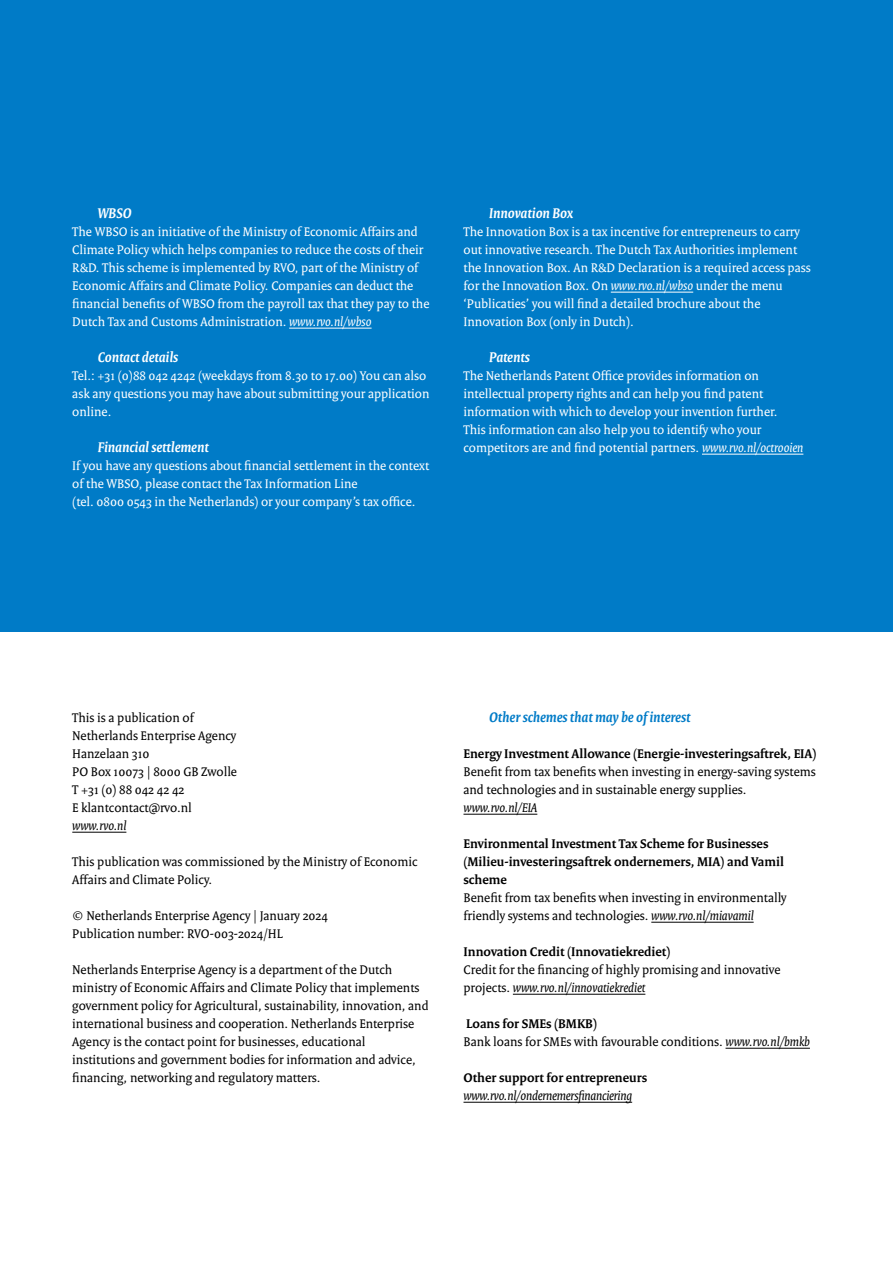
<style>
.page{position:relative;width:893px;height:1263px;background:#fff}
.page>*{position:absolute;margin:0;border:0;box-sizing:border-box;transform-origin:0 0}
.P_06_RO_Subalineakop_2{font:italic 700 15px "Rijksoverheid Serif";color:#fff}
.P_Subalinea_2_blauw{font:italic 700 15px "Rijksoverheid Serif";color:#007bc7}
.P_10_RO_Broodtekst{font:13.5px/18px "Rijksoverheid Serif";color:#fff}
.P_10_RO_Broodtekst-2{font:13.5px/18px "Rijksoverheid Serif";color:#000}
.P_10_RO_Broodtekst-3{font:700 13.5px/18px "Rijksoverheid Serif";color:#000}
.P_10_RO_Broodtekst-4{font:italic 13.5px "Rijksoverheid Serif";letter-spacing:-.01em;color:#000}
.s1{font-style:italic}
</style>
<div class="page">
<div style="left:0;top:0;width:893px;height:631px;background:#007bc7"></div>
<hr style="left:289px;top:328px;width:83px;height:1px;background:#fff">
<hr style="left:611px;top:292px;width:82px;height:1px;background:#fff">
<hr style="left:702px;top:454px;width:101px;height:1px;background:#fff">
<hr style="left:72px;top:832px;width:54px;height:1px;background:#000">
<hr style="left:463px;top:814px;width:74px;height:1px;background:#000">
<hr style="left:651px;top:922px;width:103px;height:1px;background:#000">
<hr style="left:513px;top:994px;width:132px;height:1px;background:#000">
<hr style="left:725px;top:1048px;width:85px;height:1px;background:#000">
<hr style="left:463px;top:1102px;width:169px;height:1px;background:#000">
<p class="P_06_RO_Subalineakop_2" style="left:98px;top:204px;width:35px">WBSO</p>
<p class="P_10_RO_Broodtekst" style="left:72px;top:222px;width:359px">The WBSO is an initiative of the Ministry of Economic Affairs and Climate Policy which helps companies to reduce the costs of their R&amp;D. This scheme is implemented by RVO, part of the Ministry of Economic Affairs and Climate Policy. Companies can deduct the financial benefits of WBSO from the payroll tax that they pay to the Dutch Tax and Customs Administration. <span class="s1">www.rvo.nl/wbso</span></p>
<p class="P_06_RO_Subalineakop_2" style="left:98px;top:348px;width:82px">Contact details</p>
<p class="P_10_RO_Broodtekst" style="left:72px;top:366px;width:359px">Tel.: +31 (0)88 042 4242 (weekdays from 8.30 to 17.00) You can also ask any questions you may have about submitting your application online.</p>
<p class="P_06_RO_Subalineakop_2" style="left:98px;top:438px;width:112px">Financial settlement</p>
<p class="P_10_RO_Broodtekst" style="left:72px;top:456px;width:358px">If you have any questions about financial settlement in the context of the WBSO, please contact the Tax Information Line<br>(tel. 0800 0543 in the Netherlands) or your company’s tax office.</p>
<p class="P_06_RO_Subalineakop_2" style="left:489px;top:204px;width:85px">Innovation Box</p>
<p class="P_10_RO_Broodtekst" style="left:463px;top:222px;width:349px">The Innovation Box is a tax incentive for entrepreneurs to carry out innovative research. The Dutch Tax Authorities implement the Innovation Box. An R&amp;D Declaration is a required access pass for the Innovation Box. On <span class="s1">www.rvo.nl/wbso</span> under the menu ‘Publicaties’ you will find a detailed brochure about the Innovation Box (only in Dutch).</p>
<p class="P_06_RO_Subalineakop_2" style="left:489px;top:348px;width:42px">Patents</p>
<p class="P_10_RO_Broodtekst" style="left:463px;top:366px;width:341px">The Netherlands Patent Office provides information on intellectual property rights and can help you find patent information with which to develop your invention further.<br>This information can also help you to identify who your competitors are and find potential partners. <span class="s1">www.rvo.nl/octrooien</span></p>
<p class="P_10_RO_Broodtekst-2" style="left:72px;top:708px;width:123px">This is a publication of</p>
<p class="P_10_RO_Broodtekst-2" style="left:72px;top:726px;width:166px">Netherlands Enterprise Agency</p>
<p class="P_10_RO_Broodtekst-2" style="left:72px;top:744px;width:79px">Hanzelaan 310</p>
<p class="P_10_RO_Broodtekst-2" style="left:72px;top:762px;width:166px">PO Box 10073 | 8000 GB Zwolle</p>
<p class="P_10_RO_Broodtekst-2" style="left:72px;top:780px;width:114px">T +31 (0) 88 042 42 42</p>
<p class="P_10_RO_Broodtekst-2" style="left:72px;top:798px;width:121px">E klantcontact@rvo.nl</p>
<p class="P_10_RO_Broodtekst-4" style="left:72px;top:817px;width:56px">www.rvo.nl</p>
<p class="P_10_RO_Broodtekst-2" style="left:72px;top:852px;width:347px">This publication was commissioned by the Ministry of Economic<br>Affairs and Climate Policy.</p>
<p class="P_10_RO_Broodtekst-2" style="left:72px;top:906px;width:257px">© Netherlands Enterprise Agency | January 2024</p>
<p class="P_10_RO_Broodtekst-2" style="left:72px;top:924px;width:212px">Publication number: RVO-003-2024/HL</p>
<p class="P_10_RO_Broodtekst-2" style="left:72px;top:960px;width:358px">Netherlands Enterprise Agency is a department of the Dutch ministry of Economic Affairs and Climate Policy that implements government policy for Agricultural, sustainability, innovation, and international business and cooperation. Netherlands Enterprise Agency is the contact point for businesses, educational institutions and government bodies for information and advice, financing, networking and regulatory matters.</p>
<p class="P_Subalinea_2_blauw" style="left:489px;top:708px;width:203px">Other schemes that may be of interest</p>
<p class="P_10_RO_Broodtekst-3" style="left:463px;top:744px;width:355px">Energy Investment Allowance (Energie-investeringsaftrek, EIA)</p>
<p class="P_10_RO_Broodtekst-2" style="left:463px;top:762px;width:354px">Benefit from tax benefits when investing in energy-saving systems and technologies and in sustainable energy supplies. <span class="s1">www.rvo.nl/EIA</span></p>
<p class="P_10_RO_Broodtekst-3" style="left:463px;top:834px;width:322px">Environmental Investment Tax Scheme for Businesses (Milieu-investeringsaftrek ondernemers, MIA) and Vamil scheme</p>
<p class="P_10_RO_Broodtekst-2" style="left:463px;top:888px;width:325px">Benefit from tax benefits when investing in environmentally friendly systems and technologies. <span class="s1">www.rvo.nl/miavamil</span></p>
<p class="P_10_RO_Broodtekst-3" style="left:463px;top:942px;width:208px">Innovation Credit (Innovatiekrediet)</p>
<p class="P_10_RO_Broodtekst-2" style="left:463px;top:960px;width:319px">Credit for the financing of highly promising and innovative projects. <span class="s1">www.rvo.nl/innovatiekrediet</span></p>
<p class="P_10_RO_Broodtekst-3" style="left:466px;top:1014px;width:132px">Loans for SMEs (BMKB)</p>
<p class="P_10_RO_Broodtekst-2" style="left:463px;top:1032px;width:348px">Bank loans for SMEs with favourable conditions. <span class="s1">www.rvo.nl/bmkb</span></p>
<p class="P_10_RO_Broodtekst-3" style="left:463px;top:1068px;width:185px">Other support for entrepreneurs</p>
<p class="P_10_RO_Broodtekst-4" style="left:463px;top:1087px;width:170px">www.rvo.nl/ondernemersfinanciering</p>
</div>
